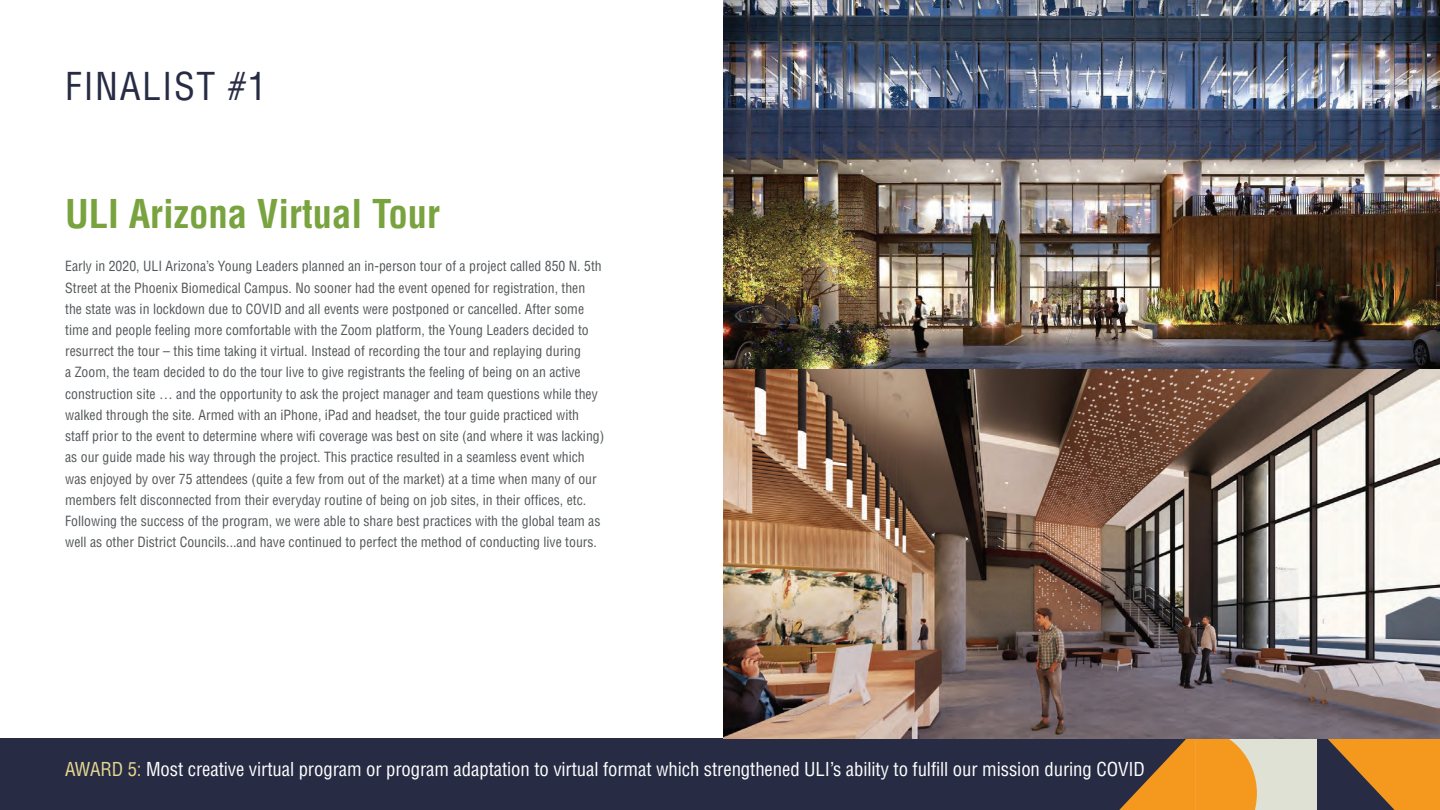
<style>
.page{position:relative;width:1440px;height:810px;background:#fff}
.page>*{position:absolute;margin:0;border:0;box-sizing:border-box;transform-origin:0 0}
.t1{font:700 condensed 38.75px "Helvetica LT Std";color:#79a33f}
.t2{font:condensed 37.5px "Helvetica LT Std";letter-spacing:.04em;color:#272c44}
.t3{font:condensed 18.75px "Helvetica LT Std";letter-spacing:-.005em;color:#fff}
.t4{font:condensed 13.75px/21.2px "Helvetica LT Std";color:#535759}
.s1{color:#e6d890}
</style>
<div class="page">
<div style="left:0;top:738px;width:1440px;height:72px;background:#272c44"></div>
<div style="left:1196px;top:729px;width:122px;height:81px;background:#dee1d3"></div>
<svg style="left:1318px;top:738px;width:122px;height:72px"></svg>
<svg style="left:1119px;top:738px;width:138px;height:72px"></svg>
<img style="left:724px;top:0;width:716px;height:369px">
<img style="left:724px;top:369px;width:716px;height:369px">
<h2 class="t2" style="left:65px;top:62px;width:203px">FINALIST #1</h2>
<h1 class="t1" style="left:65px;top:189px;width:376px">ULI Arizona Virtual Tour</h1>
<p class="t4" style="left:65px;top:256px;width:541px">Early in 2020, ULI Arizona’s Young Leaders planned an in-person tour of a project called 850 N. 5th Street at the Phoenix Biomedical Campus. No sooner had the event opened for registration, then the state was in lockdown due to COVID and all events were postponed or cancelled. After some time and people feeling more comfortable with the Zoom platform, the Young Leaders decided to resurrect the tour – this time taking it virtual. Instead of recording the tour and replaying during<br>a Zoom, the team decided to do the tour live to give registrants the feeling of being on an active construction site … and the opportunity to ask the project manager and team questions while they walked through the site. Armed with an iPhone, iPad and headset, the tour guide practiced with staff prior to the event to determine where wifi coverage was best on site (and where it was lacking) as our guide made his way through the project. This practice resulted in a seamless event which was enjoyed by over 75 attendees (quite a few from out of the market) at a time when many of our members felt disconnected from their everyday routine of being on job sites, in their offices, etc.<br>Following the success of the program, we were able to share best practices with the global team as well as other District Councils...and have continued to perfect the method of conducting live tours.</p>
<h3 class="t3" style="left:65px;top:757px;width:1081px"><span class="s1">AWARD 5:</span> Most creative virtual program or program adaptation to virtual format which strengthened ULI’s ability to fulfill our mission during COVID</h3>
</div>
